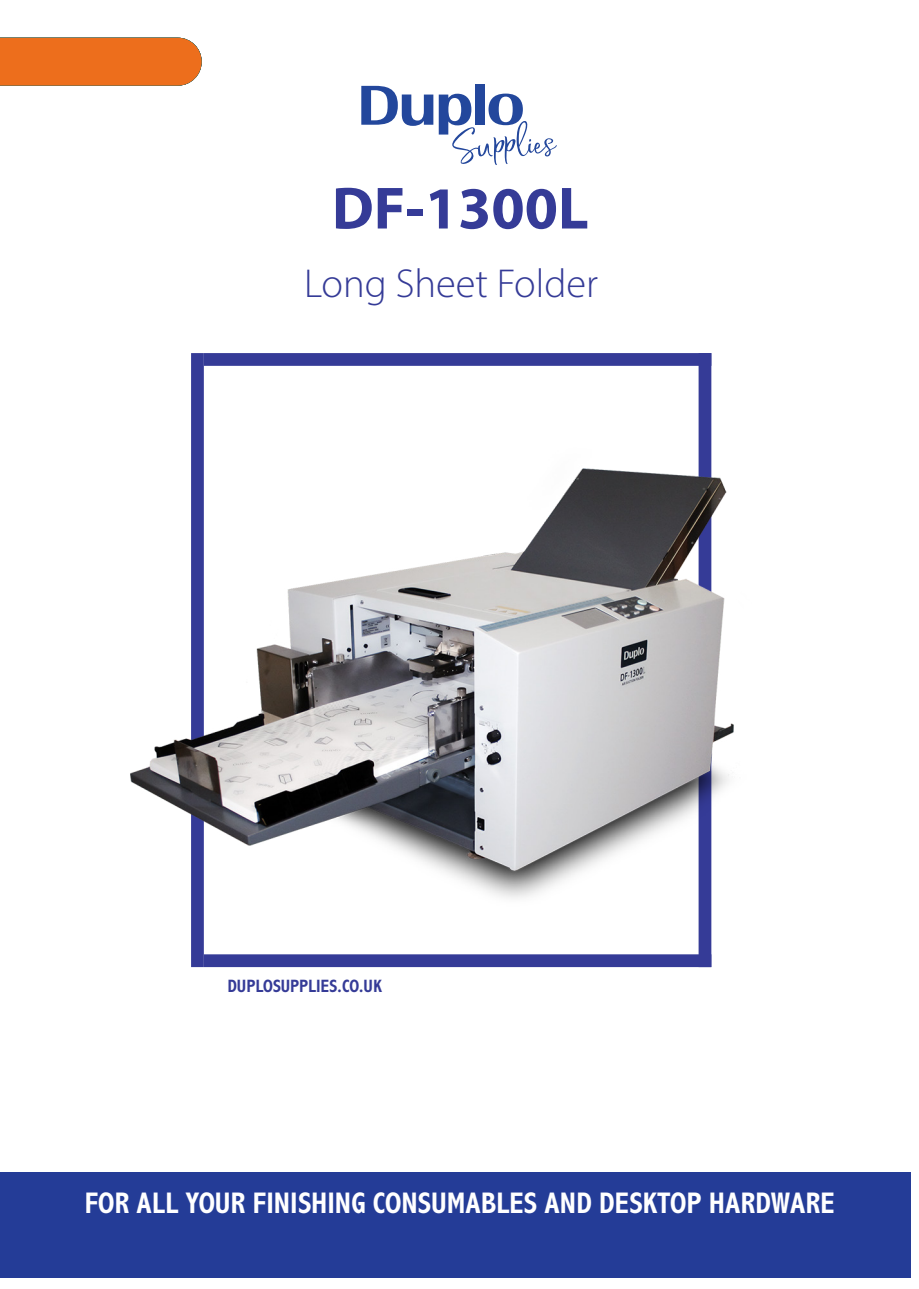
<style>
.page{position:relative;width:919px;height:1289px;background:#fff}
.page>*{position:absolute;margin:0;border:0;box-sizing:border-box;transform-origin:0 0}
.t1{font:700 60px "Myriad Pro";color:#353b97}
.t2{font:300 40.5px "Myriad Pro";color:#353b97}
.t3{font:700 condensed 30px "Abadi MT Pro";color:#fff}
.t4{font:700 condensed 18px "Abadi MT Pro";color:#353b97}
</style>
<div class="page">
<div style="left:0;top:1172px;width:910px;height:106px;background:#243c97"></div>
<div style="left:204px;top:353px;width:507px;height:13px;background:#353b97"></div>
<div style="left:191px;top:353px;width:13px;height:614px;background:#353b97"></div>
<div style="left:698px;top:353px;width:13px;height:614px;background:#353b97"></div>
<div style="left:0;top:38px;width:202px;height:48px;background:#ed6e1c"></div>
<div style="left:475px;top:84px;width:9px;height:41px;background:#23479c"></div>
<svg style="left:361px;top:86px;width:196px;height:79px"></svg>
<img style="left:130px;top:392px;width:604px;height:576px">
<h1 class="t1" style="left:332px;top:169px;width:258px">DF-1300L</h1>
<h2 class="t2" style="left:304px;top:259px;width:295px">Long Sheet Folder</h2>
<p class="t4" style="left:227px;top:976px;width:156px">DUPLOSUPPLIES.CO.UK</p>
<p class="t3" style="left:85px;top:1186px;width:751px">FOR ALL YOUR FINISHING CONSUMABLES AND DESKTOP HARDWARE</p>
</div>
